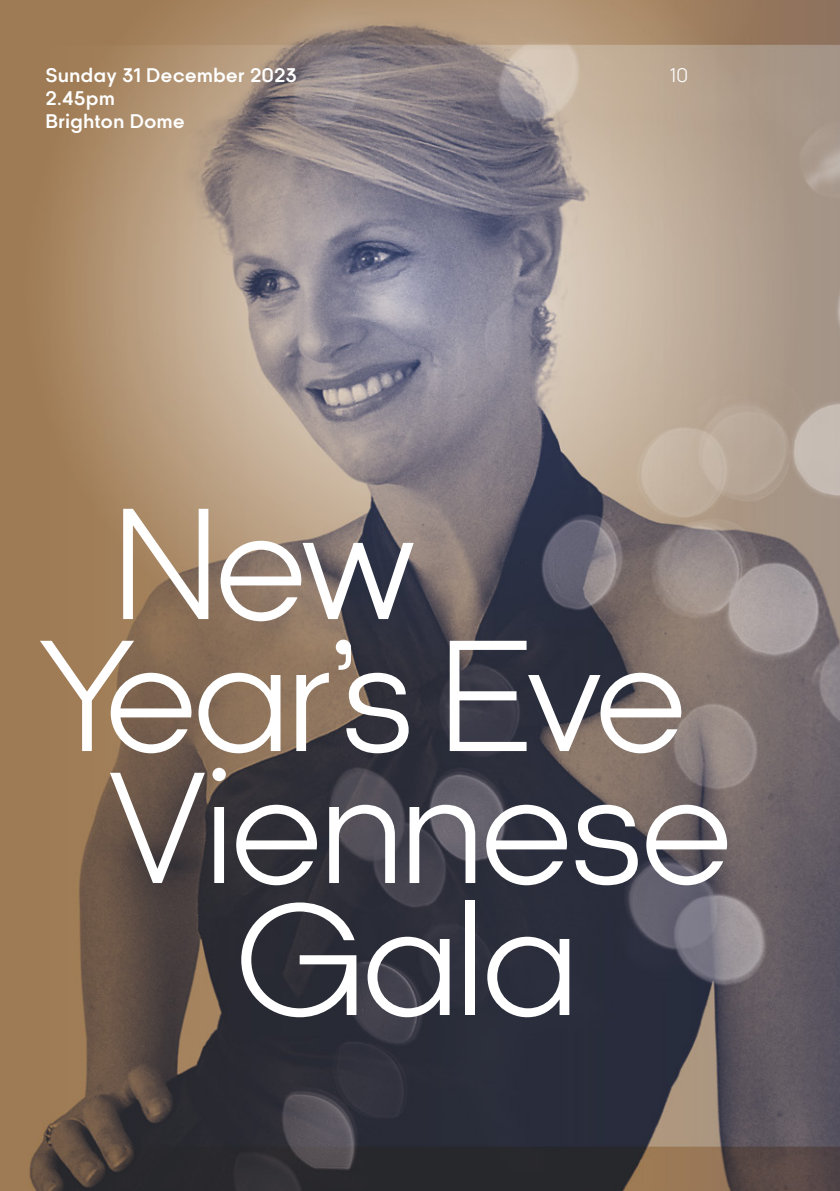
<style>
.page{position:relative;width:840px;height:1191px;background:#fff}
.page>*{position:absolute;margin:0;border:0;box-sizing:border-box;transform-origin:0 0}
.t1{font:152px "Kamerik 105 Text";letter-spacing:-.04em;color:#fff}
.t2{font:700 19px/22.8px "Kamerik 105 Text";color:#fff}
.t3{font:19px "Kamerik 105 Text";color:#fff}
</style>
<div class="page">
<img style="left:0;top:0;width:839px;height:1191px">
<p class="t2" style="left:45px;top:65px;width:253px">Sunday 31 December 2023<br>2.45pm<br>Brighton Dome</p>
<p class="t3" style="left:669px;top:65px;width:20px">10</p>
<h1 class="t1" style="left:112px;top:483px;width:306px">New</h1>
<h1 class="t1" style="left:37px;top:615px;width:653px">Year’s Eve</h1>
<h1 class="t1" style="left:107px;top:747px;width:628px">Viennese</h1>
<h1 class="t1" style="left:234px;top:879px;width:347px">Gala</h1>
</div>
